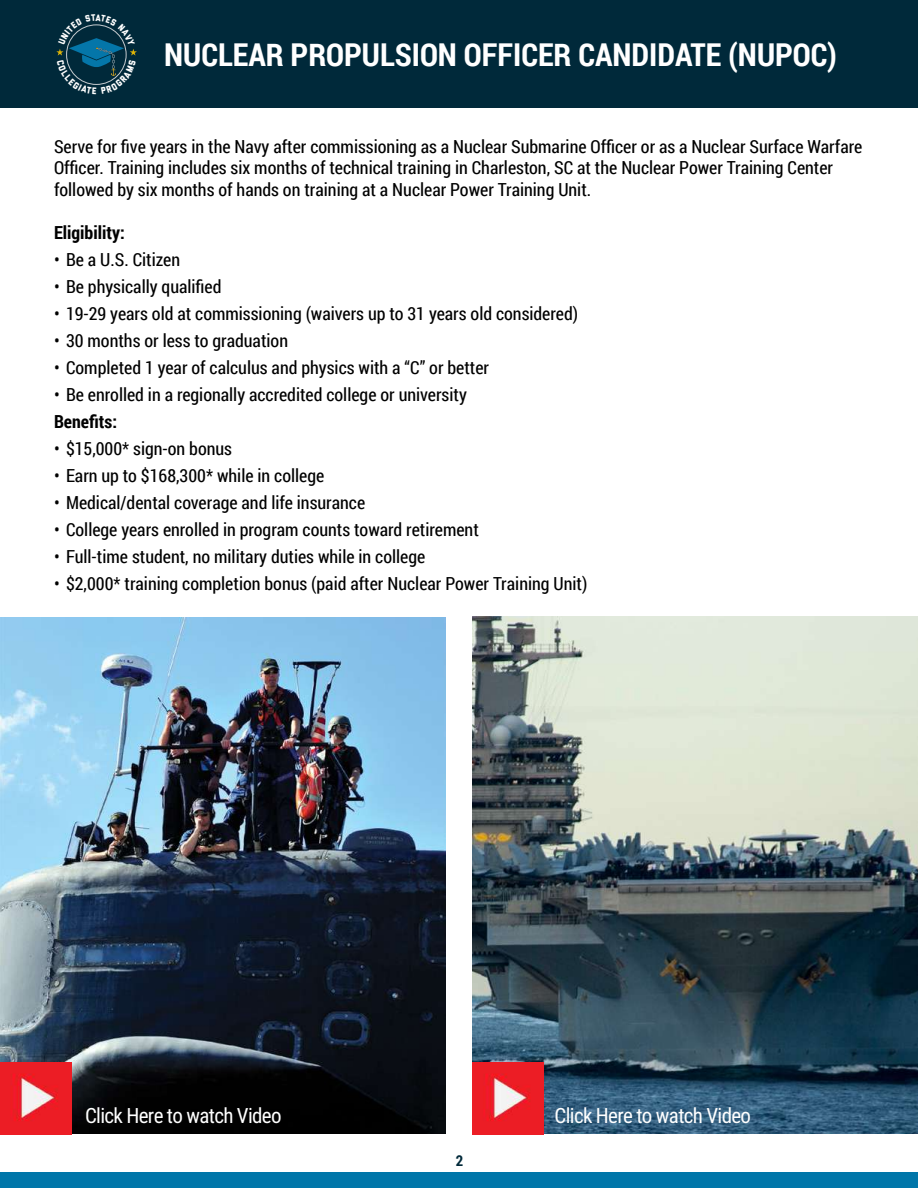
<style>
.page{position:relative;width:918px;height:1188px;background:#fff}
.page>*{position:absolute;margin:0;border:0;box-sizing:border-box;transform-origin:0 0}
.t1{font:700 31.5px "Roboto Condensed";color:#fff}
.t2{font:21px "Roboto Condensed";letter-spacing:-.03em;color:#fff}
.t3{font:18px/21.6px "Roboto Condensed";color:#000}
.t4{font:700 18px "Roboto Condensed";color:#000}
.t5{font:700 15px "Roboto Condensed";color:#022a3a}
</style>
<div class="page">
<div style="left:0;top:1173px;width:918px;height:15px;background:#0076a9"></div>
<div style="left:0;top:0;width:918px;height:108px;background:#00293a"></div>
<img style="left:472px;top:617px;width:446px;height:517px">
<img style="left:0;top:618px;width:446px;height:516px">
<img style="left:0;top:1062px;width:71px;height:72px">
<img style="left:472px;top:1062px;width:72px;height:72px">
<svg style="left:56px;top:24px;width:81px;height:61px"></svg>
<h1 class="t1" style="left:164px;top:33px;width:674px">NUCLEAR PROPULSION OFFICER CANDIDATE (NUPOC)</h1>
<p class="t3" style="left:54px;top:135px;width:810px">Serve for five years in the Navy after commissioning as a Nuclear Submarine Officer or as a Nuclear Surface Warfare<br>Officer. Training includes six months of technical training in Charleston, SC at the Nuclear Power Training Center followed by six months of hands on training at a Nuclear Power Training Unit.</p>
<p class="t4" style="left:54px;top:220px;width:72px">Eligibility:</p>
<p class="t3" style="left:54px;top:248px;width:128px">• Be a U.S. Citizen</p>
<p class="t3" style="left:54px;top:275px;width:169px">• Be physically qualified</p>
<p class="t3" style="left:54px;top:302px;width:526px">• 19-29 years old at commissioning (waivers up to 31 years old considered)</p>
<p class="t3" style="left:54px;top:329px;width:236px">• 30 months or less to graduation</p>
<p class="t3" style="left:54px;top:356px;width:437px">• Completed 1 year of calculus and physics with a “C” or better</p>
<p class="t3" style="left:54px;top:383px;width:414px">• Be enrolled in a regionally accredited college or university</p>
<p class="t4" style="left:54px;top:409px;width:65px">Benefits:</p>
<p class="t3" style="left:54px;top:437px;width:180px">• $15,000* sign-on bonus</p>
<p class="t3" style="left:54px;top:464px;width:272px">• Earn up to $168,300* while in college</p>
<p class="t3" style="left:54px;top:491px;width:313px">• Medical/dental coverage and life insurance</p>
<p class="t3" style="left:54px;top:518px;width:426px">• College years enrolled in program counts toward retirement</p>
<p class="t3" style="left:54px;top:545px;width:373px">• Full-time student, no military duties while in college</p>
<p class="t3" style="left:54px;top:572px;width:535px">• $2,000* training completion bonus (paid after Nuclear Power Training Unit)</p>
<p class="t2" style="left:85px;top:1101px;width:198px">Click Here to watch Video</p>
<p class="t2" style="left:555px;top:1101px;width:198px">Click Here to watch Video</p>
<p class="t5" style="left:456px;top:1150px;width:9px">2</p>
</div>
